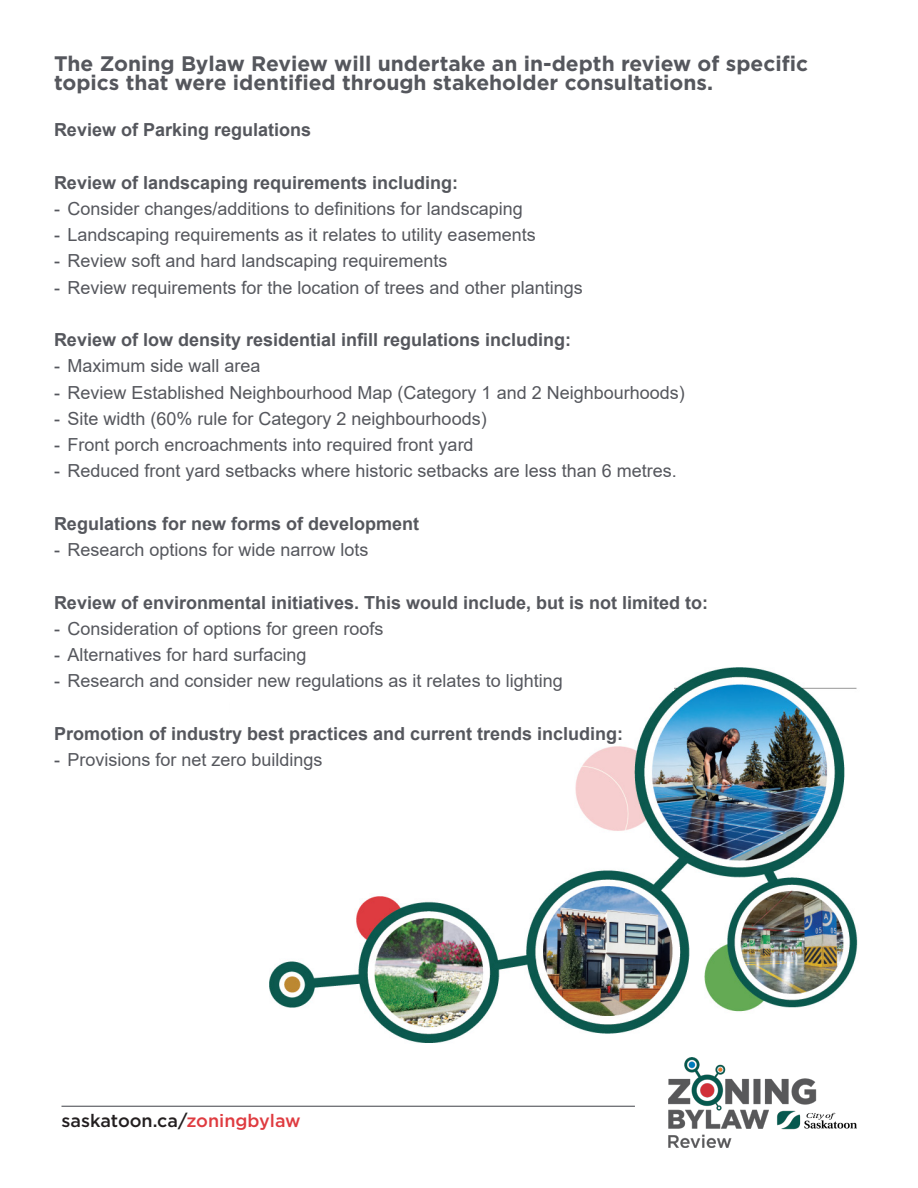
<style>
.page{position:relative;width:918px;height:1188px;background:#fff}
.page>*{position:absolute;margin:0;border:0;box-sizing:border-box;transform-origin:0 0}
.text{font:700 21px/19.5px "Gotham";color:#55575d}
.text-2{font:18px "Arial";color:#55575d}
.text-3{font:700 18px "Arial";color:#55575d}
.t1{font:500 18px "Gotham";color:#231f20}
.s1{color:#df3b40}
</style>
<div class="page">
<hr style="left:62px;top:1106px;width:573px;height:1px;background:#55575c">
<img style="left:668px;top:1057px;width:189px;height:91px">
<img style="left:269px;top:667px;width:589px;height:376px">
<div style="left:230px;top:623px;width:321px;height:266px;background:#fff"></div>
<div style="left:530px;top:662px;width:144px;height:29px;background:#fff"></div>
<div style="left:695px;top:1021px;width:169px;height:28px;background:#fff"></div>
<p class="text" style="left:54px;top:53px;width:756px">The Zoning Bylaw Review will undertake an in-depth review of specific topics that were identified through stakeholder consultations.</p>
<p class="text-3" style="left:54px;top:117px;width:259px">Review of Parking regulations</p>
<p class="text-3" style="left:54px;top:170px;width:406px">Review of landscaping requirements including:</p>
<p class="text-2" style="left:54px;top:196px;width:470px">- Consider changes/additions to definitions for landscaping</p>
<p class="text-2" style="left:54px;top:222px;width:483px">- Landscaping requirements as it relates to utility easements</p>
<p class="text-2" style="left:54px;top:249px;width:395px">- Review soft and hard landscaping requirements</p>
<p class="text-2" style="left:54px;top:275px;width:530px">- Review requirements for the location of trees and other plantings</p>
<p class="text-3" style="left:54px;top:327px;width:519px">Review of low density residential infill regulations including:</p>
<p class="text-2" style="left:54px;top:354px;width:208px">- Maximum side wall area</p>
<p class="text-2" style="left:54px;top:380px;width:632px">- Review Established Neighbourhood Map (Category 1 and 2 Neighbourhoods)</p>
<p class="text-2" style="left:54px;top:406px;width:434px">- Site width (60% rule for Category 2 neighbourhoods)</p>
<p class="text-2" style="left:54px;top:432px;width:421px">- Front porch encroachments into required front yard</p>
<p class="text-2" style="left:54px;top:459px;width:624px">- Reduced front yard setbacks where historic setbacks are less than 6 metres.</p>
<p class="text-3" style="left:54px;top:511px;width:367px">Regulations for new forms of development</p>
<p class="text-2" style="left:54px;top:537px;width:316px">- Research options for wide narrow lots</p>
<p class="text-3" style="left:54px;top:590px;width:656px">Review of environmental initiatives. This would include, but is not limited to:</p>
<p class="text-2" style="left:54px;top:616px;width:331px">- Consideration of options for green roofs</p>
<p class="text-2" style="left:54px;top:642px;width:254px">- Alternatives for hard surfacing</p>
<p class="text-2" style="left:54px;top:669px;width:510px">- Research and consider new regulations as it relates to lighting</p>
<p class="text-3" style="left:54px;top:721px;width:571px">Promotion of industry best practices and current trends including:</p>
<p class="text-2" style="left:54px;top:747px;width:270px">- Provisions for net zero buildings</p>
<p class="t1" style="left:62px;top:1109px;width:241px">saskatoon.ca/<span class="s1">zoningbylaw</span></p>
</div>
